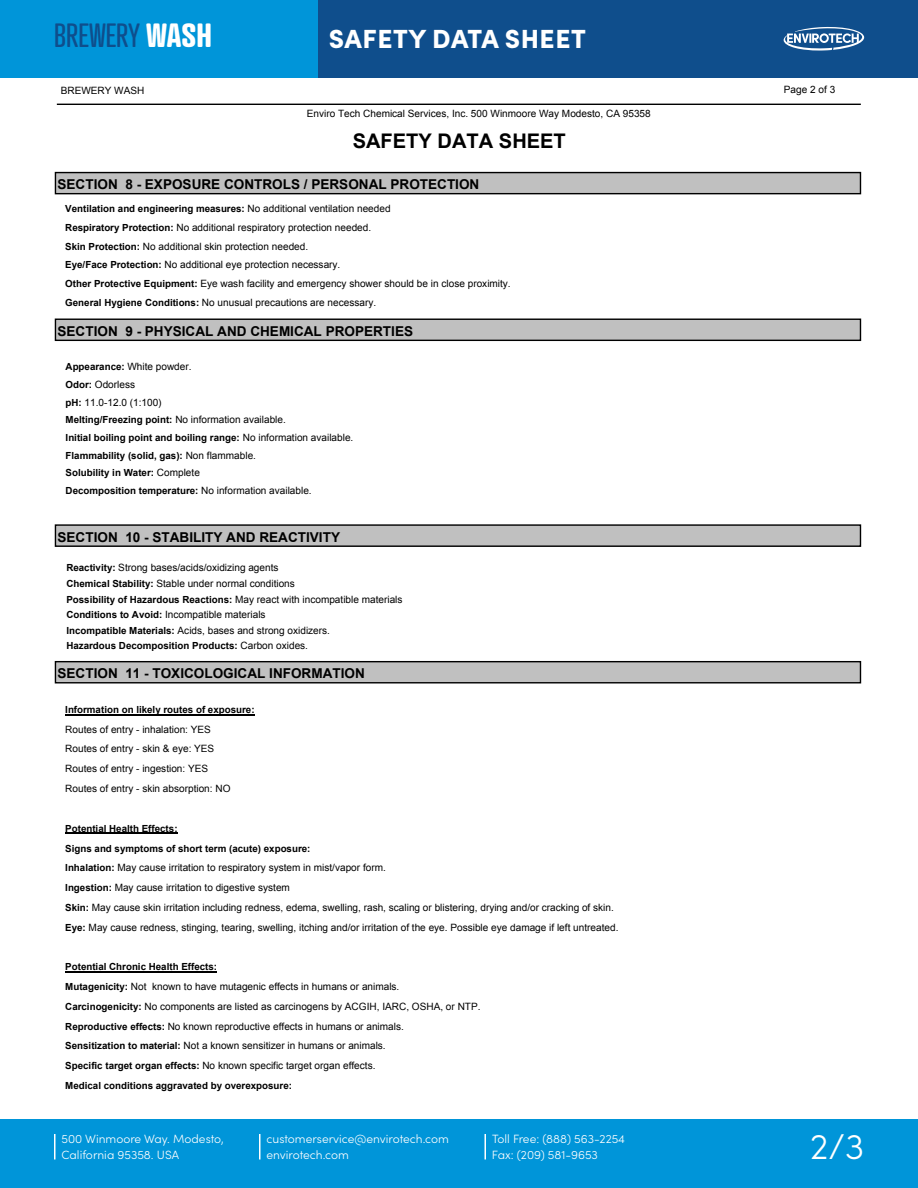
<style>
.page{position:relative;width:918px;height:1188px;background:#fff}
.page>*{position:absolute;margin:0;border:0;box-sizing:border-box;transform-origin:0 0}
.t1{font:300 36px "Sofia Pro";color:#fff}
.t2{font:32.55px "Atrament";color:#0f4e8c}
.t3{font:900 26.25px "Sofia Pro";letter-spacing:.02em;color:#fff}
.t4{font:700 20.1px "Arial";color:#000}
.t5{font:700 13.65px "Arial";color:#000}
.t6{font:300 12px/16.5px "Sofia Pro";color:#fff}
.t7{font:10.05px/19.8px "Arial";color:#000}
.t8{font:700 9.75px/17.7px "Arial";color:#000}
.s1{font-weight:700;color:#fff}
.s2{font-weight:400;font-size:10.05px}
.s3{font-weight:700;font-size:9.75px}
</style>
<div class="page">
<div style="left:0;top:1119px;width:918px;height:69px;background:#0095d9"></div>
<hr style="left:54px;top:1134px;width:2px;height:26px;background:#fff">
<hr style="left:259px;top:1134px;width:2px;height:26px;background:#fff">
<hr style="left:484px;top:1134px;width:2px;height:26px;background:#fff">
<div style="left:317px;top:0;width:601px;height:77px;background:#0f4e8c"></div>
<div style="left:0;top:0;width:317px;height:77px;background:#0095d9"></div>
<svg style="left:784px;top:27px;width:80px;height:24px"></svg>
<hr style="left:57px;top:104px;width:804px;height:1px;background:#000">
<div style="left:55px;top:173px;width:805px;height:21px;background:#c0c0c0"></div>
<div style="left:55px;top:172px;width:806px;height:22px;border:1px solid #000"></div>
<div style="left:55px;top:319px;width:805px;height:21px;background:#c0c0c0"></div>
<div style="left:55px;top:319px;width:806px;height:22px;border:1px solid #000"></div>
<div style="left:55px;top:525px;width:805px;height:21px;background:#c0c0c0"></div>
<div style="left:55px;top:524px;width:806px;height:23px;border:1px solid #000"></div>
<hr style="left:65px;top:714px;width:190px;height:1px;background:#000">
<hr style="left:65px;top:833px;width:112px;height:1px;background:#000">
<hr style="left:65px;top:971px;width:152px;height:1px;background:#000">
<div style="left:55px;top:662px;width:805px;height:21px;background:#c0c0c0"></div>
<div style="left:55px;top:661px;width:806px;height:22px;border:1px solid #000"></div>
<h2 class="t2" style="left:54px;top:15px;width:159px">BREWERY <span class="s1">WASH</span></h2>
<h3 class="t3" style="left:329px;top:18px;width:259px">SAFETY DATA SHEET</h3>
<p class="t7" style="left:61px;top:81px;width:85px">BREWERY WASH</p>
<p class="t7" style="left:307px;top:103px;width:345px">Enviro Tech Chemical Services, Inc. 500 Winmoore Way Modesto, CA 95358</p>
<p class="t4" style="left:353px;top:128px;width:215px">SAFETY DATA SHEET</p>
<p class="t5" style="left:58px;top:175px;width:423px">SECTION 8 - EXPOSURE CONTROLS / PERSONAL PROTECTION</p>
<p class="t8" style="left:65px;top:200px;width:327px">Ventilation and engineering measures: <span class="s2">No additional ventilation needed</span></p>
<p class="t7" style="left:65px;top:218px;width:447px;line-height:18.8px"><span class="s3">Respiratory Protection:</span> No additional respiratory protection needed.<br><span class="s3">Skin Protection:</span> No additional skin protection needed.<br><span class="s3">Eye/Face Protection:</span> No additional eye protection necessary.<br><span class="s3">Other Protective Equipment:</span> Eye wash facility and emergency shower should be in close proximity.<br><span class="s3">General Hygiene Conditions:</span> No unusual precautions are necessary.</p>
<p class="t5" style="left:58px;top:322px;width:357px">SECTION 9 - PHYSICAL AND CHEMICAL PROPERTIES</p>
<p class="t7" style="left:66px;top:358px;width:222px;line-height:17.7px"><span class="s3">Appearance:</span> White powder.<br><span class="s3">Odor:</span> Odorless<br><span class="s3">pH:</span> 11.0-12.0 (1:100)<br><span class="s3">Melting/Freezing point:</span> No information available.</p>
<p class="t8" style="left:66px;top:429px;width:289px">Initial boiling point and boiling range: <span class="s2">No information available.<br></span>Flammability (solid, gas): <span class="s2">Non flammable.<br></span>Solubility in Water: <span class="s2">Complete<br></span>Decomposition temperature: <span class="s2">No information available.</span></p>
<p class="t5" style="left:58px;top:528px;width:284px">SECTION 10 - STABILITY AND REACTIVITY</p>
<p class="t7" style="left:66px;top:560px;width:338px;line-height:15.6px"><span class="s3">Reactivity:</span> Strong bases/acids/oxidizing agents<br><span class="s3">Chemical Stability:</span> Stable under normal conditions<br><span class="s3">Possibility of Hazardous Reactions:</span> May react with incompatible materials <span class="s3">Conditions to Avoid:</span> Incompatible materials<br><span class="s3">Incompatible Materials:</span> Acids, bases and strong oxidizers.</p>
<p class="t8" style="left:66px;top:637px;width:243px">Hazardous Decomposition Products: <span class="s2">Carbon oxides.</span></p>
<p class="t5" style="left:58px;top:664px;width:309px">SECTION 11 - TOXICOLOGICAL INFORMATION</p>
<p class="t8" style="left:65px;top:701px;width:191px">Information on likely routes of exposure:</p>
<p class="t7" style="left:65px;top:719px;width:167px">Routes of entry - inhalation: YES Routes of entry - skin &amp; eye: YES Routes of entry - ingestion: YES Routes of entry - skin absorption: NO</p>
<p class="t8" style="left:65px;top:819px;width:247px;line-height:19.8px">Potential Health Effects:<br>Signs and symptoms of short term (acute) exposure:</p>
<p class="t7" style="left:65px;top:858px;width:555px"><span class="s3">Inhalation:</span> May cause irritation to respiratory system in mist/vapor form.<br><span class="s3">Ingestion:</span> May cause irritation to digestive system<br><span class="s3">Skin:</span> May cause skin irritation including redness, edema, swelling, rash, scaling or blistering, drying and/or cracking of skin.<br><span class="s3">Eye:</span> May cause redness, stinging, tearing, swelling, itching and/or irritation of the eye. Possible eye damage if left untreated.</p>
<p class="t8" style="left:65px;top:958px;width:153px">Potential Chronic Health Effects:</p>
<p class="t7" style="left:65px;top:977px;width:417px"><span class="s3">Mutagenicity:</span> Not known to have mutagenic effects in humans or animals.<br><span class="s3">Carcinogenicity:</span> No components are listed as carcinogens by ACGIH, IARC, OSHA, or NTP.<br><span class="s3">Reproductive effects:</span> No known reproductive effects in humans or animals.<br><span class="s3">Sensitization to material:</span> Not a known sensitizer in humans or animals.<br><span class="s3">Specific target organ effects:</span> No known specific target organ effects.</p>
<p class="t8" style="left:65px;top:1077px;width:228px">Medical conditions aggravated by overexposure:</p>
<p class="t7" style="left:784px;top:79px;width:53px">Page 2 of 3</p>
<p class="t6" style="left:62px;top:1130px;width:164px">500 Winmoore Way. Modesto,<br>California 95358. USA</p>
<p class="t6" style="left:266px;top:1130px;width:184px">customerservice@envirotech.com envirotech.com</p>
<p class="t6" style="left:492px;top:1130px;width:135px">Toll Free: (888) 563-2254<br>Fax: (209) 581-9653</p>
<h1 class="t1" style="left:810px;top:1120px;width:55px">2/3</h1>
</div>
